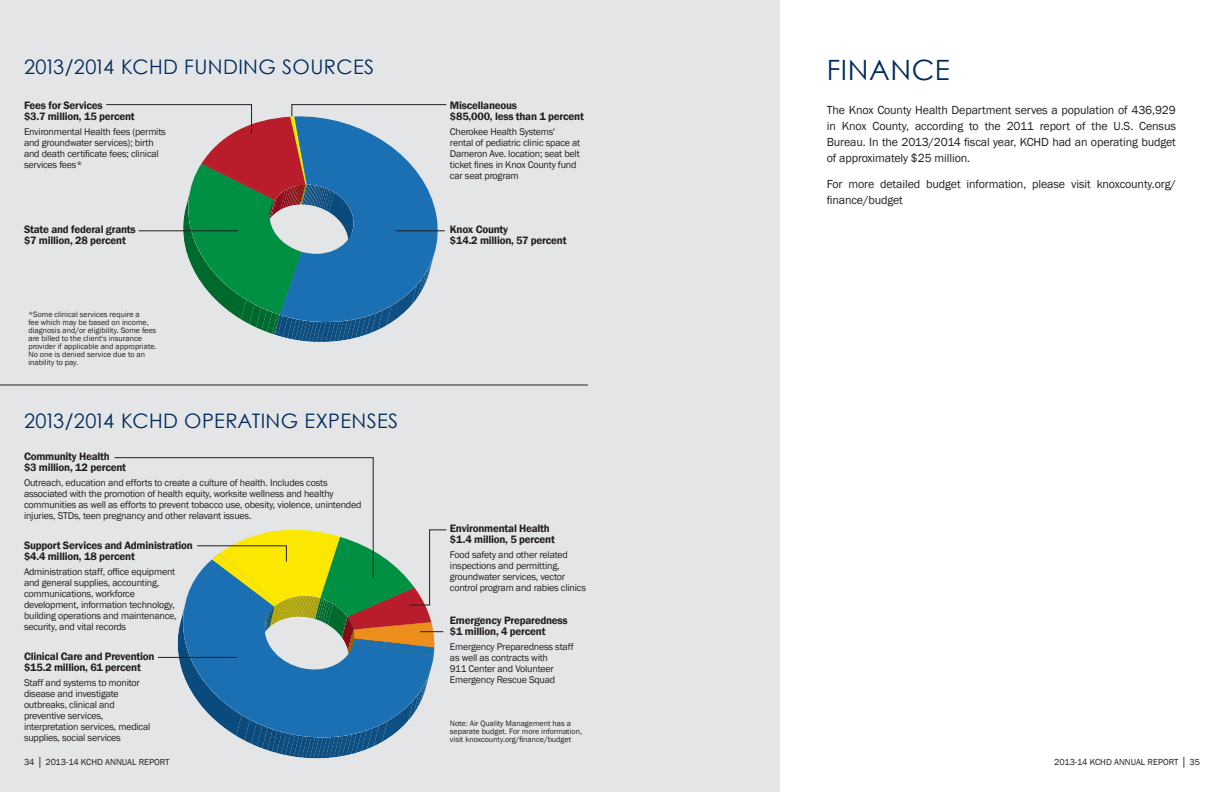
<style>
.page{position:relative;width:1224px;height:792px;background:#fff}
.page>*{position:absolute;margin:0;border:0;box-sizing:border-box;transform-origin:0 0}
.t1{font:28px "Century Gothic";letter-spacing:.02em;color:#002b5c}
.t2{font:20px "Century Gothic";letter-spacing:-.03em;color:#002b5c}
.t3{font:20px "Century Gothic";letter-spacing:.02em;color:#002b5c}
.t4{font:12px/16px "Franklin Gothic";letter-spacing:-.01em;color:#231f20;text-align:justify}
.t5{font:600 11px/11px "Franklin Gothic";letter-spacing:-.02em;color:#231f20}
.t6{font:10px/11px "Franklin Gothic";letter-spacing:-.02em;color:#231f20}
.t7{font:9px "Franklin Gothic";color:#231f20}
.t8{font:8px/8px "Franklin Gothic";color:#231f20}
</style>
<div class="page">
<div style="left:0;top:0;width:780px;height:792px;background:#e4e5e6"></div>
<hr style="left:0;top:384px;width:588px;height:1px;background:#231f20">
<svg style="left:106px;top:104px;width:341px;height:238px"></svg>
<hr style="left:139px;top:231px;width:99px;height:1px;background:#231f20">
<hr style="left:395px;top:231px;width:50px;height:1px;background:#231f20">
<svg style="left:114px;top:457px;width:333px;height:301px"></svg>
<h2 class="t2" style="left:24px;top:53px;width:173px">2013/2014 KCHD FUNDIN</h2>
<h2 class="t3" style="left:258px;top:53px;width:38px">G SOUR</h2>
<h2 class="t3" style="left:336px;top:53px;width:38px">CES</h2>
<h1 class="t1" style="left:827px;top:50px;width:104px">FINANCE</h1>
<p class="t5" style="left:24px;top:100px;width:112px">Fees for Services<br>$3.7 million, 15 percent</p>
<p class="t6" style="left:24px;top:126px;width:143px">Environmental H ealth fees (permits and groundwater services); birth and death certificate fees; clinical services fees*</p>
<p class="t5" style="left:450px;top:100px;width:135px">Miscellaneous<br>$85,000, less than 1 percent</p>
<p class="t6" style="left:450px;top:126px;width:132px">Cherokee H ealth Systems' rental of pediatric clinic space at<br>Dameron Ave. location; seat belt ticket fines in Knox County fund car seat program</p>
<p class="t5" style="left:24px;top:224px;width:113px">State and federal grants $7 million, 28 percent</p>
<p class="t5" style="left:450px;top:224px;width:118px">Knox County<br>$14.2 million, 57 percent</p>
<p class="t8" style="left:28px;top:310px;width:130px">*Some clinical services require a<br>fee which may be based on income, diagnosis and/or eligibility. Some fees are billed to the client's insurance provider if applicable and appropriate.<br>No one is denied service due to an inability to pay.</p>
<h2 class="t2" style="left:24px;top:407px;width:175px">2013/2014 KCHD OPE</h2>
<h2 class="t3" style="left:225px;top:407px;width:174px">RATING EXPENSES</h2>
<p class="t5" style="left:24px;top:451px;width:104px">Community Health<br>$3 million, 12 percent</p>
<p class="t6" style="left:24px;top:478px;width:339px">Outreach, education and efforts to create a culture of health. I ncludes costs associated with the promotion of health equity, worksite wellness and healthy communities as well as efforts to prevent tobacco use, obesity, violence, unintended injuries, STDs, teen pregnancy and other relavant issues.</p>
<p class="t5" style="left:24px;top:539px;width:170px">Support Services and Administration $4.4 million, 18 percent</p>
<p class="t6" style="left:24px;top:566px;width:154px">Administration staff, office equipment and general supplies, accounting, communications, workforce development, information technology, building operations and maintenance, security, and vital records</p>
<p class="t5" style="left:24px;top:651px;width:132px">Clinical Care and Prevention $15.2 million, 61 percent</p>
<p class="t6" style="left:24px;top:678px;width:128px">Staff and systems to monitor disease and investigate outbreaks, clinical and preventive services, interpretation services, medical supplies, social services</p>
<p class="t5" style="left:450px;top:523px;width:106px">Environmental Health $1.4 million, 5 percent</p>
<p class="t6" style="left:450px;top:550px;width:138px">Food safety and other related inspections and permitting, groundwater services, vector control program and rabies clinics</p>
<p class="t5" style="left:450px;top:615px;width:119px">Emergency Preparedness $1 million, 4 percent</p>
<p class="t6" style="left:450px;top:641px;width:125px">Emergency Preparedness staff as well as contracts with<br>911 Center and Volunteer<br>Emergency Rescue Squad</p>
<p class="t8" style="left:450px;top:719px;width:134px">Note: Air Quality Management has a separate budget. For more information, visit knoxcounty.org/finance/budget</p>
<p class="t4" style="left:827px;top:102px;width:351px">The Knox County Health Department serves a population of 436,929 in Knox County, according to the 2011 report of the U.S. Census Bureau. In the 2013/2014 fiscal year, KCHD had an operating budget of approximately $25 million.</p>
<p class="t4" style="left:827px;top:176px;width:351px">For more detailed budget information, please visit knoxcounty.org/ finance/budget</p>
<p class="t7" style="left:24px;top:756px;width:147px">34 │ 2013-14 KCHD ANNUAL REPORT</p>
<p class="t7" style="left:1054px;top:756px;width:147px">2013-14 KCHD ANNUAL REPORT │ 35</p>
</div>
